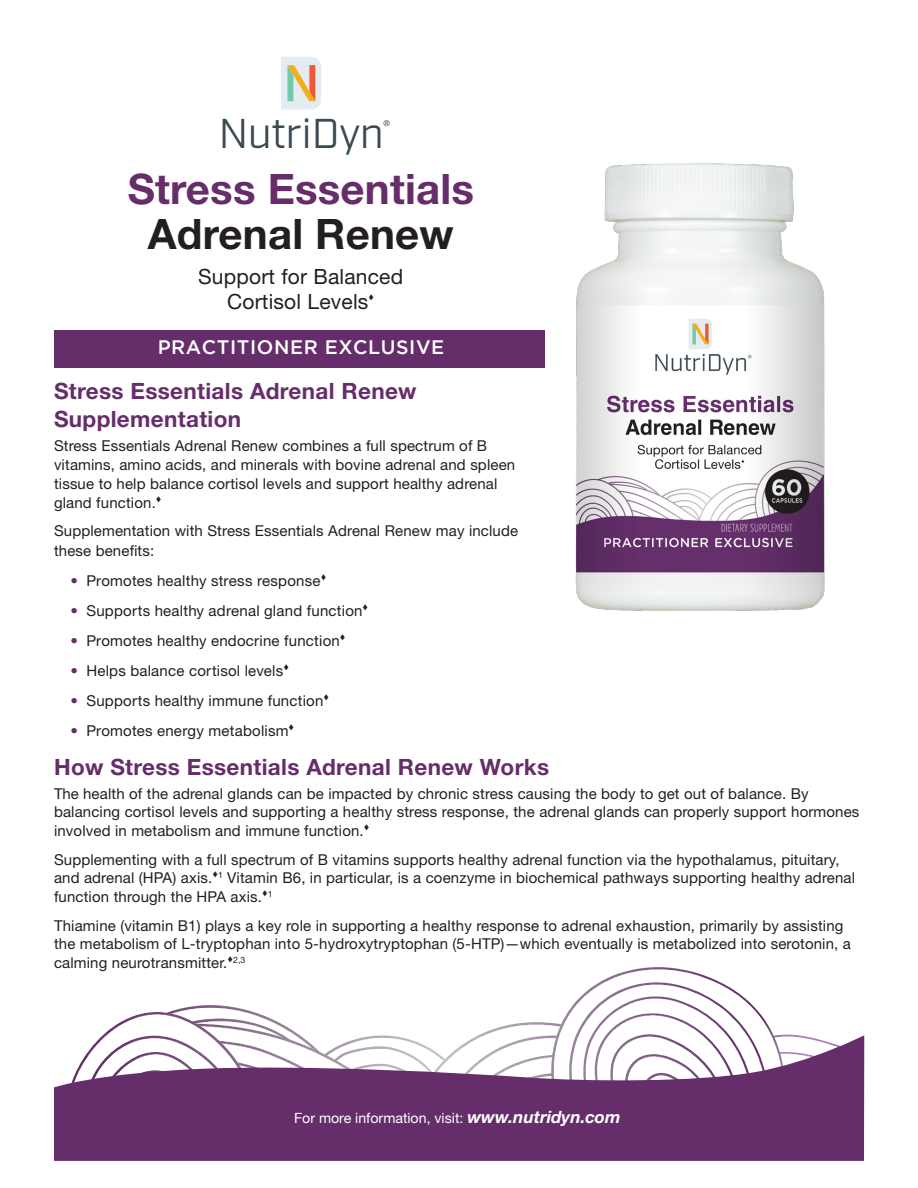
<style>
.page{position:relative;width:918px;height:1188px;background:#fff}
.page>*{position:absolute;margin:0;border:0;box-sizing:border-box;transform-origin:0 0}
.t1{font:700 42px "Helvetica Neue LT Std";letter-spacing:.005em;color:#662d6b}
.t2{font:700 42px "Helvetica Neue LT Std";letter-spacing:.005em;color:#231f20}
.t3{font:41.55px "Industry";color:#3b4951}
.t4{font:700 22.5px "Helvetica Neue LT Std";letter-spacing:.015em;color:#662d6b}
.t5{font:21px "Helvetica Neue LT Std";letter-spacing:.01em;color:#231f20}
.t6{font:500 19.5px "Gotham";letter-spacing:.03em;color:#fff}
.t7{font:15px/18.8px "Helvetica Neue LT Std";letter-spacing:.01em;color:#231f20}
.t8{font:14.1px "Helvetica Neue LT Std";color:#fff}
.t9{font:8.1px "Helvetica Neue LT Std";color:#3b4951}
.s1{color:#662d6b}
.s2{font-weight:700;font-style:italic;font-size:16.95px}
</style>
<div class="page">
<img style="left:581px;top:982px;width:188px;height:49px">
<img style="left:567px;top:996px;width:189px;height:39px">
<img style="left:506px;top:1013px;width:237px;height:22px">
<svg style="left:169px;top:1005px;width:337px;height:30px"></svg>
<img style="left:103px;top:1012px;width:158px;height:23px">
<svg style="left:54px;top:1035px;width:810px;height:126px;fill:#662d6b"></svg>
<div style="left:54px;top:330px;width:490px;height:38px;background:#662d6b"></div>
<svg style="left:281px;top:57px;width:40px;height:53px"></svg>
<img style="left:575px;top:163px;width:250px;height:448px">
<h2 class="t3" style="left:219px;top:109px;width:166px">NutriDyn</h2>
<p class="t9" style="left:384px;top:118px;width:8px">®</p>
<p class="t1" style="left:128px;top:163px;width:348px">Stress Essentials</p>
<p class="t2" style="left:148px;top:208px;width:307px">Adrenal Renew</p>
<p class="t5" style="left:198px;top:264px;width:207px">Support for Balanced</p>
<p class="t5" style="left:227px;top:289px;width:143px">Cortisol Levels</p>
<p class="t6" style="left:158px;top:336px;width:288px">PRACTITIONER EXCLUSIVE</p>
<p class="t4" style="left:54px;top:377px;width:364px">Stress Essentials Adrenal Renew</p>
<p class="t4" style="left:54px;top:405px;width:189px">Supplementation</p>
<p class="t7" style="left:54px;top:437px;width:435px">Stress Essentials Adrenal Renew combines a full spectrum of B</p>
<p class="t7" style="left:54px;top:455px;width:463px">vitamins, amino acids, and minerals with bovine adrenal and spleen tissue to help balance cortisol levels and support healthy adrenal</p>
<p class="t7" style="left:54px;top:493px;width:109px">gland function.▼</p>
<p class="t7" style="left:54px;top:521px;width:466px">Supplementation with Stress Essentials Adrenal Renew may include</p>
<p class="t7" style="left:54px;top:541px;width:102px">these benefits:</p>
<p class="t7" style="left:70px;top:571px;width:258px"><span class="s1">•</span> Promotes healthy stress response▼</p>
<p class="t7" style="left:70px;top:601px;width:299px"><span class="s1">•</span> Supports healthy adrenal gland function▼</p>
<p class="t7" style="left:70px;top:631px;width:277px"><span class="s1">•</span> Promotes healthy endocrine function▼</p>
<p class="t7" style="left:70px;top:661px;width:220px"><span class="s1">•</span> Helps balance cortisol levels▼</p>
<p class="t7" style="left:70px;top:691px;width:260px"><span class="s1">•</span> Supports healthy immune function▼</p>
<p class="t7" style="left:70px;top:721px;width:225px"><span class="s1">•</span> Promotes energy metabolism▼</p>
<p class="t4" style="left:54px;top:753px;width:497px">How Stress Essentials Adrenal Renew Works</p>
<p class="t7" style="left:54px;top:784px;width:807px">The health of the adrenal glands can be impacted by chronic stress causing the body to get out of balance. By balancing cortisol levels and supporting a healthy stress response, the adrenal glands can properly support hormones involved in metabolism and immune function.▼</p>
<p class="t7" style="left:54px;top:850px;width:803px">Supplementing with a full spectrum of B vitamins supports healthy adrenal function via the hypothalamus, pituitary, and adrenal (HPA) axis.▼<sup>1</sup> Vitamin B6, in particular, is a coenzyme in biochemical pathways supporting healthy adrenal function through the HPA axis.▼<sup>1</sup></p>
<p class="t7" style="left:54px;top:916px;width:798px">Thiamine (vitamin B1) plays a key role in supporting a healthy response to adrenal exhaustion, primarily by assisting the metabolism of L-tryptophan into 5-hydroxytryptophan (5-HTP)—which eventually is metabolized into serotonin, a calming neurotransmitter.▼<sup>2,3</sup></p>
<p class="t8" style="left:294px;top:1110px;width:328px">For more information, visit: <span class="s2">www.nutridyn.com</span></p>
</div>
